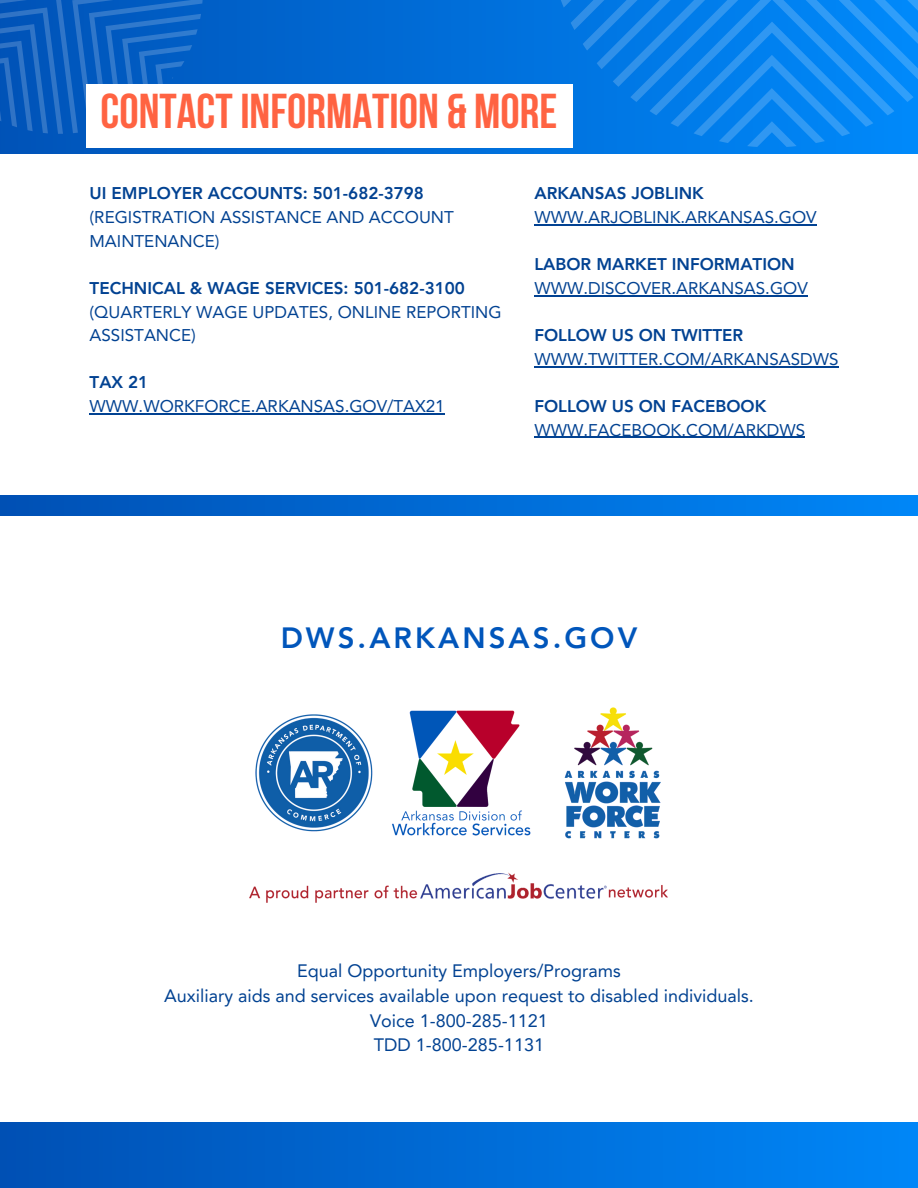
<style>
.page{position:relative;width:918px;height:1188px;background:#fff}
.page>*{position:absolute;margin:0;border:0;box-sizing:border-box;transform-origin:0 0}
.t1{font:700 48.75px "Bebas Neue";color:#ff6342}
.t2{font:800 29.25px "Avenir LT Pro";letter-spacing:.105em;color:#0156bb}
.t3{font:18px "Avenir LT Pro";color:#024292}
.t4{font:16.95px/23.7px "Avenir LT Pro";color:#024292}
.t5{font:800 16.95px "Avenir LT Pro";color:#024292}
</style>
<div class="page">
<img style="left:249px;top:872px;width:419px;height:31px">
<img style="left:255px;top:707px;width:406px;height:132px">
<hr style="left:534px;top:224px;width:283px;height:1px;background:#024292">
<hr style="left:534px;top:295px;width:274px;height:1px;background:#024292">
<hr style="left:534px;top:366px;width:305px;height:1px;background:#024292">
<hr style="left:534px;top:437px;width:271px;height:1px;background:#024292">
<hr style="left:90px;top:413px;width:355px;height:1px;background:#024292">
<div style="left:0;top:0;width:918px;height:153px;background:linear-gradient(to right,#0052b7,#0089fa)"></div>
<svg style="left:0;top:0;width:205px;height:136px;background:#0e61c1"></svg>
<div style="left:86px;top:84px;width:486px;height:64px;background:#fff"></div>
<svg style="left:561px;top:0;width:357px;height:147px;background:#1086ee"></svg>
<div style="left:0;top:496px;width:918px;height:19px;background:linear-gradient(to right,#0050b4,#0087f7)"></div>
<div style="left:0;top:1122px;width:918px;height:66px;background:linear-gradient(to right,#0050b4,#0087f7)"></div>
<p class="t1" style="left:101px;top:91px;width:458px">CONTACTINFORMATION &amp; MORE</p>
<p class="t5" style="left:90px;top:187px;width:336px">UI EMPLOYER ACCOUNTS: 501-682-3798</p>
<p class="t4" style="left:90px;top:207px;width:366px">(REGISTRATION ASSISTANCE AND ACCOUNT<br>MAINTENANCE)</p>
<p class="t5" style="left:90px;top:281px;width:377px">TECHNICAL &amp; WAGE SERVICES: 501-682-3100</p>
<p class="t4" style="left:90px;top:301px;width:414px">(QUARTERLY WAGE UPDATES, ONLINE REPORTING<br>ASSISTANCE)</p>
<p class="t5" style="left:90px;top:376px;width:60px">TAX 21</p>
<p class="t4" style="left:90px;top:396px;width:357px">WWW.WORKFORCE.ARKANSAS.GOV/TAX21</p>
<p class="t5" style="left:534px;top:187px;width:171px">ARKANSAS JOBLINK</p>
<p class="t4" style="left:534px;top:207px;width:284px">WWW.ARJOBLINK.ARKANSAS.GOV</p>
<p class="t5" style="left:534px;top:258px;width:262px">LABOR MARKET INFORMATION</p>
<p class="t4" style="left:534px;top:278px;width:275px">WWW.DISCOVER.ARKANSAS.GOV</p>
<p class="t5" style="left:534px;top:328px;width:210px">FOLLOW US ON TWITTER</p>
<p class="t4" style="left:534px;top:349px;width:306px">WWW.TWITTER.COM/ARKANSASDWS</p>
<p class="t5" style="left:534px;top:399px;width:234px">FOLLOW US ON FACEBOOK</p>
<p class="t4" style="left:534px;top:420px;width:272px">WWW.FACEBOOK.COM/ARKDWS</p>
<p class="t2" style="left:281px;top:626px;width:358px">DWS.ARKANSAS.GOV</p>
<p class="t3" style="left:297px;top:964px;width:325px">Equal Opportunity Employers/Programs</p>
<p class="t3" style="left:164px;top:988px;width:591px">Auxiliary aids and services available upon request to disabled individuals.</p>
<p class="t3" style="left:370px;top:1013px;width:179px">Voice 1-800-285-1121</p>
<p class="t3" style="left:374px;top:1038px;width:172px">TDD 1-800-285-1131</p>
</div>
